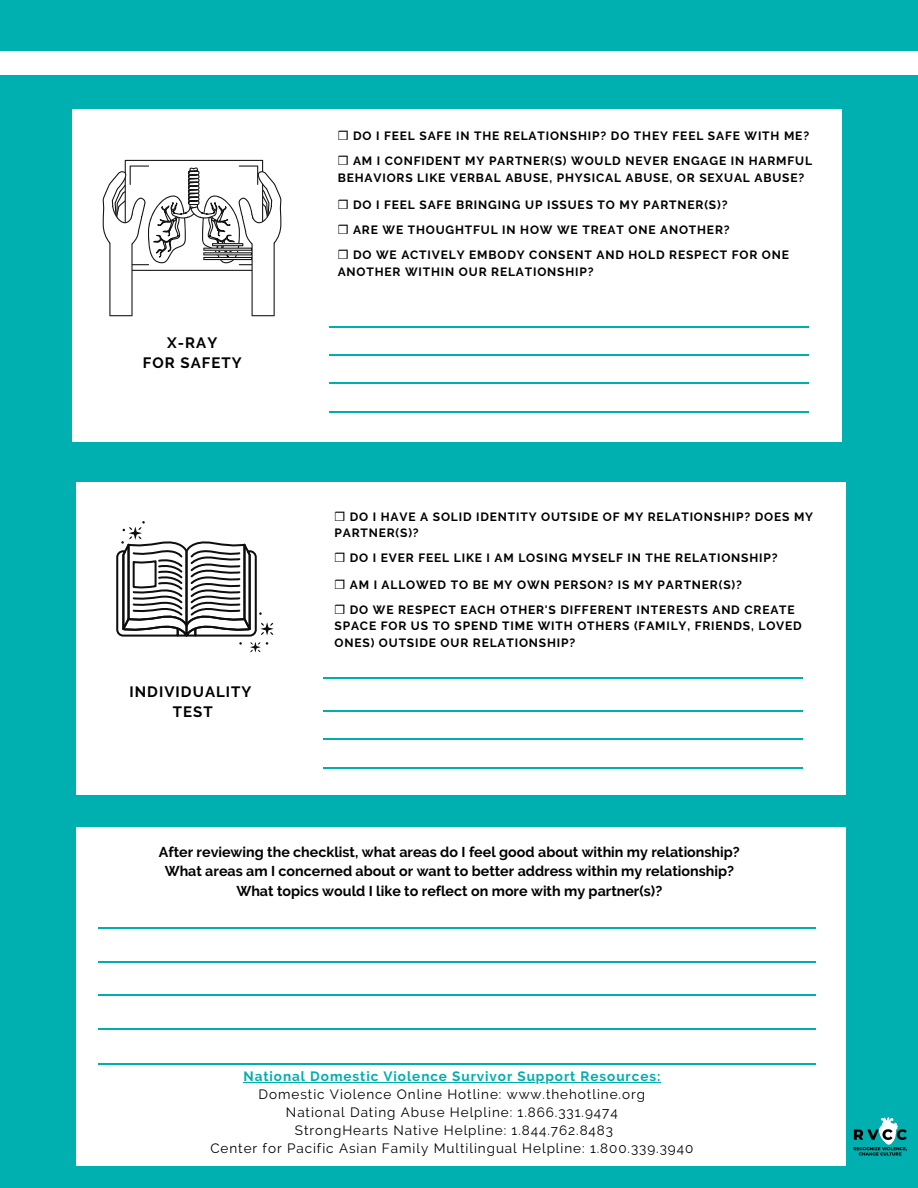
<style>
.page{position:relative;width:918px;height:1188px;background:#00b0b0}
.page>*{position:absolute;margin:0;border:0;box-sizing:border-box;transform-origin:0 0}
.t1{font:700 15px/20.2px "Raleway";letter-spacing:.07em;color:#000;text-align:center}
.t2{font:700 14.25px/19.2px "Raleway";color:#000;text-align:center}
.t3{font:13.5px/18px "Raleway";letter-spacing:.07em;color:#000;text-align:center}
.t4{font:700 13.5px "Raleway";letter-spacing:.07em;color:#00aead}
.t5{font:700 12px/25px "Raleway";letter-spacing:.07em;color:#000}
.s1{font-family:"DejaVu Sans";font-weight:400}
</style>
<div class="page">
<div style="left:0;top:51px;width:918px;height:23px;background:#fff"></div>
<div style="left:73px;top:109px;width:769px;height:333px;background:#fff"></div>
<div style="left:76px;top:482px;width:769px;height:313px;background:#fff"></div>
<hr style="left:330px;top:326px;width:479px;height:1px;background:#00aead">
<hr style="left:330px;top:355px;width:479px;height:1px;background:#00aead">
<hr style="left:330px;top:383px;width:479px;height:1px;background:#00aead">
<hr style="left:330px;top:412px;width:479px;height:1px;background:#00aead">
<svg style="left:116px;top:521px;width:158px;height:132px"></svg>
<hr style="left:323px;top:678px;width:479px;height:1px;background:#00aead">
<hr style="left:323px;top:710px;width:479px;height:1px;background:#00aead">
<hr style="left:323px;top:738px;width:479px;height:1px;background:#00aead">
<hr style="left:323px;top:767px;width:479px;height:2px;background:#00aead">
<div style="left:76px;top:827px;width:769px;height:339px;background:#fff"></div>
<hr style="left:98px;top:928px;width:718px;height:1px;background:#00aead">
<hr style="left:98px;top:961px;width:718px;height:2px;background:#00aead">
<hr style="left:98px;top:995px;width:718px;height:1px;background:#00aead">
<hr style="left:98px;top:1028px;width:718px;height:1px;background:#00aead">
<svg style="left:103px;top:160px;width:178px;height:156px"></svg>
<hr style="left:244px;top:1082px;width:417px;height:1px;background:#00aead">
<img style="left:845px;top:1113px;width:62px;height:48px">
<hr style="left:99px;top:1064px;width:717px;height:1px;background:#00aead">
<p class="t1" style="left:143px;top:333px;width:101px">X-RAY<br>FOR SAFETY</p>
<p class="t1" style="left:129px;top:681px;width:124px">INDIVIDUALITY<br>TEST</p>
<p class="t5" style="left:338px;top:124px;width:476px"><span class="s1">❒</span> DO I FEEL SAFE IN THE RELATIONSHIP? DO THEY FEEL SAFE WITH ME? <span class="s1">❒</span> AM I CONFIDENT MY PARTNER(S) WOULD NEVER ENGAGE IN HARMFUL</p>
<p class="t5" style="left:338px;top:165px;width:468px">BEHAVIORS LIKE VERBAL ABUSE, PHYSICAL ABUSE, OR SEXUAL ABUSE?</p>
<p class="t5" style="left:338px;top:192px;width:453px"><span class="s1">❒</span> DO I FEEL SAFE BRINGING UP ISSUES TO MY PARTNER(S)?<br><span class="s1">❒</span> ARE WE THOUGHTFUL IN HOW WE TREAT ONE ANOTHER?<br><span class="s1">❒</span> DO WE ACTIVELY EMBODY CONSENT AND HOLD RESPECT FOR ONE</p>
<p class="t5" style="left:338px;top:259px;width:257px">ANOTHER WITHIN OUR RELATIONSHIP?</p>
<p class="t5" style="left:335px;top:508px;width:480px;line-height:16.6px"><span class="s1">❒</span> DO I HAVE A SOLID IDENTITY OUTSIDE OF MY RELATIONSHIP? DOES MY<br>PARTNER(S)?</p>
<p class="t5" style="left:335px;top:545px;width:445px"><span class="s1">❒</span> DO I EVER FEEL LIKE I AM LOSING MYSELF IN THE RELATIONSHIP?</p>
<p class="t5" style="left:335px;top:572px;width:462px"><span class="s1">❒</span> AM I ALLOWED TO BE MY OWN PERSON? IS MY PARTNER(S)?<br><span class="s1">❒</span> DO WE RESPECT EACH OTHER'S DIFFERENT INTERESTS AND CREATE</p>
<p class="t5" style="left:335px;top:618px;width:469px;line-height:16.6px">SPACE FOR US TO SPEND TIME WITH OTHERS (FAMILY, FRIENDS, LOVED<br>ONES) OUTSIDE OUR RELATIONSHIP?</p>
<p class="t2" style="left:159px;top:843px;width:582px">After reviewing the checklist, what areas do I feel good about within my relationship?<br>What areas am I concerned about or want to better address within my relationship?<br>What topics would I like to reflect on more with my partner(s)?</p>
<p class="t4" style="left:244px;top:1069px;width:418px">National Domestic Violence Survivor Support Resources:</p>
<p class="t3" style="left:210px;top:1085px;width:485px">Domestic Violence Online Hotline: www.thehotline.org<br>National Dating Abuse Helpline: 1.866.331.9474<br>StrongHearts Native Helpline: 1.844.762.8483<br>Center for Pacific Asian Family Multilingual Helpline: 1.800.339.3940</p>
</div>
